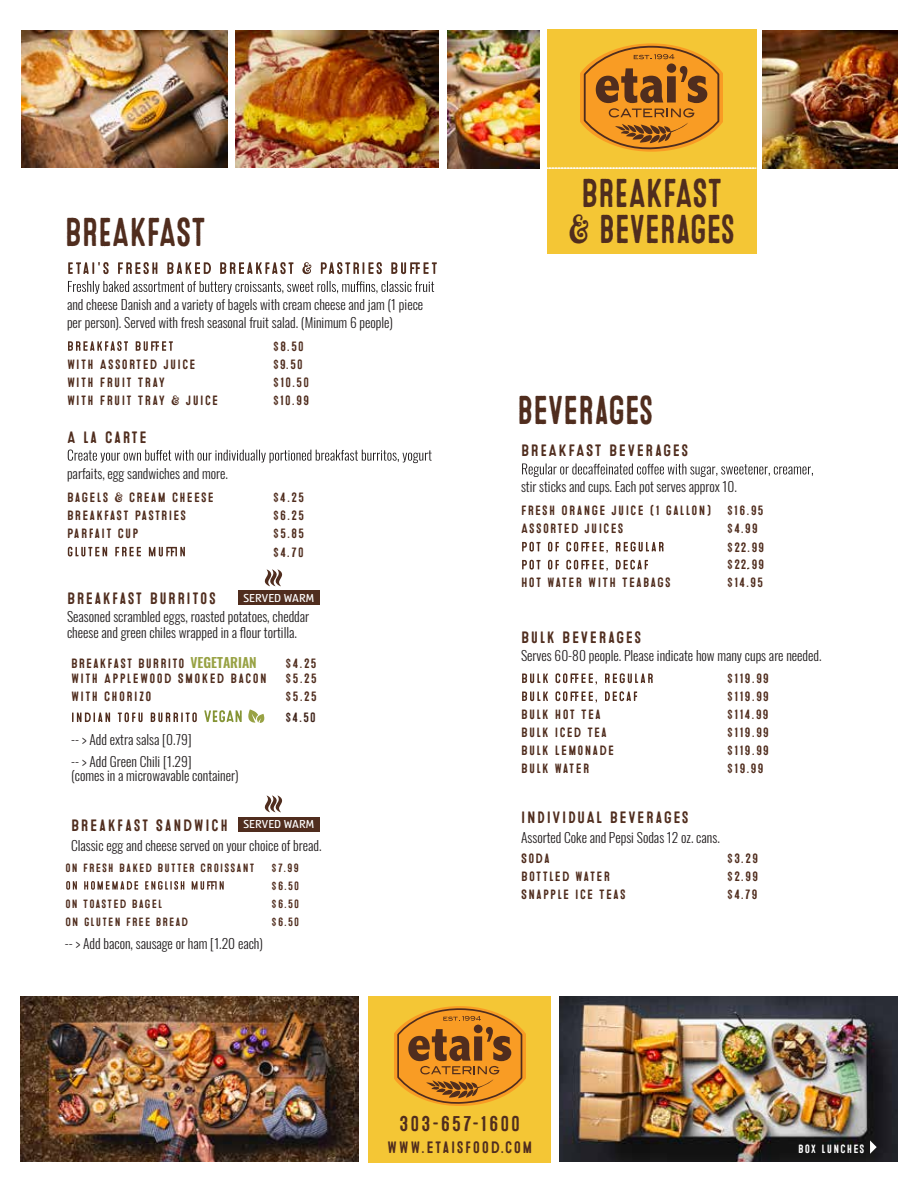
<style>
.page{position:relative;width:918px;height:1188px;background:#fff}
.page>*{position:absolute;margin:0;border:0;box-sizing:border-box;transform-origin:0 0}
.t1{font:40.35px/36px "Microbrew One";color:#502d1e;text-align:center;scale:.85 1}
.t2{font:21.45px "Microbrew One";letter-spacing:.1em;color:#502d1e}
.t3{font:16.5px "Microbrew One";letter-spacing:.1em;color:#502d1e}
.t4{font:300 13.5px/18px "Oswald";color:#231f20}
.t5{font:13.5px/18px "Microbrew One";letter-spacing:.1em;color:#502d1e}
.t6{font:13.5px "Microbrew One";letter-spacing:.08em;color:#502d1e}
.t7{font:13.5px "Microbrew One";color:#3e2117}
.t8{font:12px "Microbrew One";letter-spacing:.1em;color:#502d1e}
.t9{font:12px "ALDISUEDOT";color:#fff}
.t10{font:12px "Microbrew One";letter-spacing:.09em;color:#fff}
.s1{font-family:"Oswald";font-weight:600;color:#98a244}
</style>
<div class="page">
<svg style="left:265px;top:795px;width:17px;height:17px"></svg>
<svg style="left:68px;top:262px;width:369px;height:12px"></svg>
<svg style="left:68px;top:281px;width:366px;height:13px"></svg>
<svg style="left:68px;top:341px;width:105px;height:10px"></svg>
<svg style="left:68px;top:450px;width:364px;height:13px"></svg>
<svg style="left:68px;top:547px;width:208px;height:10px"></svg>
<svg style="left:66px;top:881px;width:158px;height:9px"></svg>
<svg style="left:522px;top:463px;width:291px;height:14px"></svg>
<svg style="left:522px;top:673px;width:131px;height:12px"></svg>
<svg style="left:522px;top:691px;width:115px;height:12px"></svg>
<svg style="left:522px;top:542px;width:142px;height:11px"></svg>
<svg style="left:522px;top:560px;width:227px;height:11px"></svg>
<img style="left:21px;top:31px;width:207px;height:137px">
<img style="left:448px;top:30px;width:91px;height:138px">
<img style="left:235px;top:30px;width:204px;height:138px">
<img style="left:763px;top:30px;width:134px;height:138px">
<div style="left:238px;top:817px;width:82px;height:15px;background:#502d1e"></div>
<svg style="left:72px;top:712px;width:125px;height:10px"></svg>
<svg style="left:204px;top:710px;width:38px;height:12px"></svg>
<svg style="left:265px;top:569px;width:17px;height:17px"></svg>
<div style="left:238px;top:590px;width:82px;height:15px;background:#502d1e"></div>
<div style="left:368px;top:996px;width:183px;height:167px;background:#f4c635"></div>
<img style="left:21px;top:997px;width:338px;height:165px">
<img style="left:560px;top:997px;width:338px;height:165px">
<svg style="left:870px;top:1140px;width:7px;height:14px"></svg>
<div style="left:547px;top:29px;width:209px;height:224px;background:#f4c635"></div>
<svg style="left:580px;top:43px;width:143px;height:109px"></svg>
<svg style="left:394px;top:1006px;width:132px;height:100px"></svg>
<svg style="left:547px;top:167px;width:209px;height:2px"></svg>
<svg style="left:248px;top:709px;width:16px;height:14px"></svg>
<h1 class="t1" style="left:65px;top:215px;width:167px">BREAKFAST</h1>
<p class="t4" style="left:67px;top:294px;width:358px">and cheese Danish and a variety of bagels with cream cheese and jam (1 piece per person). Served with fresh seasonal fruit salad. (Minimum 6 people)</p>
<p class="t5" style="left:273px;top:338px;width:32px">$8.50</p>
<p class="t5" style="left:67px;top:356px;width:130px">WITH ASSORTED JUICE</p>
<p class="t5" style="left:273px;top:356px;width:31px">$9.50</p>
<p class="t5" style="left:67px;top:374px;width:100px">WITH FRUIT TRAY</p>
<p class="t5" style="left:273px;top:374px;width:37px">$10.50</p>
<p class="t5" style="left:67px;top:392px;width:153px">WITH FRUIT TRAY &amp; JUICE</p>
<p class="t5" style="left:273px;top:392px;width:37px">$10.99</p>
<p class="t3" style="left:67px;top:428px;width:81px">A LA CARTE</p>
<p class="t4" style="left:67px;top:463px;width:162px">parfaits, egg sandwiches and more.</p>
<p class="t5" style="left:67px;top:489px;width:148px">BAGELS &amp; CREAM CHEESE</p>
<p class="t5" style="left:273px;top:489px;width:32px">$4.25</p>
<p class="t6" style="left:67px;top:508px;width:121px">BREAKFAST PASTRIES</p>
<p class="t5" style="left:273px;top:507px;width:33px">$6.25</p>
<p class="t5" style="left:67px;top:525px;width:73px">PARFAIT CUP</p>
<p class="t5" style="left:273px;top:525px;width:32px">$5.85 $4.70</p>
<p class="t3" style="left:67px;top:589px;width:150px">BREAKFAST BURRITOS</p>
<p class="t4" style="left:67px;top:607px;width:244px;line-height:16.2px">Seasoned scrambled eggs, roasted potatoes, cheddar cheese and green chiles wrapped in a flour tortilla.</p>
<p class="t9" style="left:244px;top:590px;width:72px">SERVED WARM</p>
<p class="t6" style="left:71px;top:656px;width:187px">BREAKFAST BURRITO <span class="s1">VEGETARIAN</span></p>
<p class="t5" style="left:286px;top:655px;width:33px">$4.25</p>
<p class="t5" style="left:71px;top:670px;width:197px">WITH APPLEWOOD SMOKED BACON</p>
<p class="t5" style="left:286px;top:670px;width:33px">$5.25</p>
<p class="t5" style="left:71px;top:688px;width:82px">WITH CHORIZO</p>
<p class="t5" style="left:286px;top:688px;width:33px">$5.25</p>
<p class="t7" style="left:286px;top:710px;width:32px">$4.50</p>
<p class="t4" style="left:71px;top:726px;width:122px;line-height:22.5px">-- &gt; Add extra salsa [0.79] -- &gt; Add Green Chili [1.29]</p>
<p class="t4" style="left:71px;top:765px;width:169px">(comes in a microwavable container)</p>
<p class="t3" style="left:71px;top:816px;width:245px">BREAKFAST SANDWICH <sup>SERVED</sup> <sup>WARM</sup></p>
<p class="t4" style="left:71px;top:835px;width:252px">Classic egg and cheese served on your choice of bread.</p>
<p class="t8" style="left:65px;top:861px;width:190px">ON FRESH BAKED BUTTER CROISSANT</p>
<p class="t8" style="left:272px;top:861px;width:29px">$7.99</p>
<p class="t8" style="left:65px;top:897px;width:98px">ON TOASTED BAGEL</p>
<p class="t8" style="left:272px;top:897px;width:29px">$6.50</p>
<p class="t8" style="left:272px;top:879px;width:29px">$6.50</p>
<p class="t8" style="left:65px;top:915px;width:124px">ON GLUTEN FREE BREAD</p>
<p class="t8" style="left:272px;top:915px;width:29px">$6.50</p>
<p class="t4" style="left:65px;top:933px;width:200px">-- &gt; Add bacon, sausage or ham [1.20 each)</p>
<h1 class="t1" style="left:568px;top:177px;width:198px">BREAKFAST &amp; BEVERAGES</h1>
<h1 class="t1" style="left:517px;top:393px;width:162px">BEVERAGES</h1>
<p class="t3" style="left:521px;top:441px;width:169px">BREAKFAST BEVERAGES</p>
<p class="t4" style="left:521px;top:476px;width:217px">stir sticks and cups. Each pot serves approx 10.</p>
<p class="t5" style="left:521px;top:502px;width:244px">FRESH ORANGE JUICE (1 GALLON) $16.95<br>ASSORTED JUICES</p>
<p class="t5" style="left:727px;top:520px;width:39px">$4.99 $22.99</p>
<p class="t5" style="left:727px;top:555px;width:39px">$22.99</p>
<p class="t5" style="left:521px;top:574px;width:151px">HOT WATER WITH TEABAGS</p>
<p class="t5" style="left:727px;top:574px;width:37px">$14.95</p>
<p class="t3" style="left:521px;top:628px;width:122px">BULK BEVERAGES</p>
<p class="t4" style="left:521px;top:645px;width:302px">Serves 60-80 people. Please indicate how many cups are needed.</p>
<p class="t5" style="left:727px;top:670px;width:43px">$119.99 $119.99</p>
<p class="t5" style="left:521px;top:706px;width:81px">BULK HOT TEA</p>
<p class="t5" style="left:727px;top:706px;width:43px">$114.99</p>
<p class="t5" style="left:521px;top:724px;width:87px">BULK ICED TEA</p>
<p class="t5" style="left:727px;top:724px;width:43px">$119.99</p>
<p class="t5" style="left:521px;top:742px;width:94px">BULK LEMONADE</p>
<p class="t5" style="left:727px;top:742px;width:43px">$119.99</p>
<p class="t5" style="left:521px;top:760px;width:70px">BULK WATER</p>
<p class="t5" style="left:727px;top:760px;width:38px">$19.99</p>
<p class="t3" style="left:521px;top:808px;width:169px">INDIVIDUAL BEVERAGES</p>
<p class="t4" style="left:521px;top:827px;width:200px">Assorted Coke and Pepsi Sodas 12 oz. cans.</p>
<p class="t5" style="left:521px;top:850px;width:30px">SODA</p>
<p class="t5" style="left:727px;top:850px;width:32px">$3.29</p>
<p class="t5" style="left:521px;top:868px;width:91px">BOTTLED WATER</p>
<p class="t5" style="left:727px;top:868px;width:32px">$2.99</p>
<p class="t5" style="left:521px;top:886px;width:106px">SNAPPLE ICE TEAS</p>
<p class="t5" style="left:727px;top:886px;width:32px">$4.79</p>
<h2 class="t2" style="left:399px;top:1112px;width:122px">303-657-1600</h2>
<p class="t3" style="left:387px;top:1137px;width:147px">WWW.ETAISFOOD.COM</p>
<p class="t10" style="left:798px;top:1142px;width:68px">BOX LUNCHES</p>
</div>
